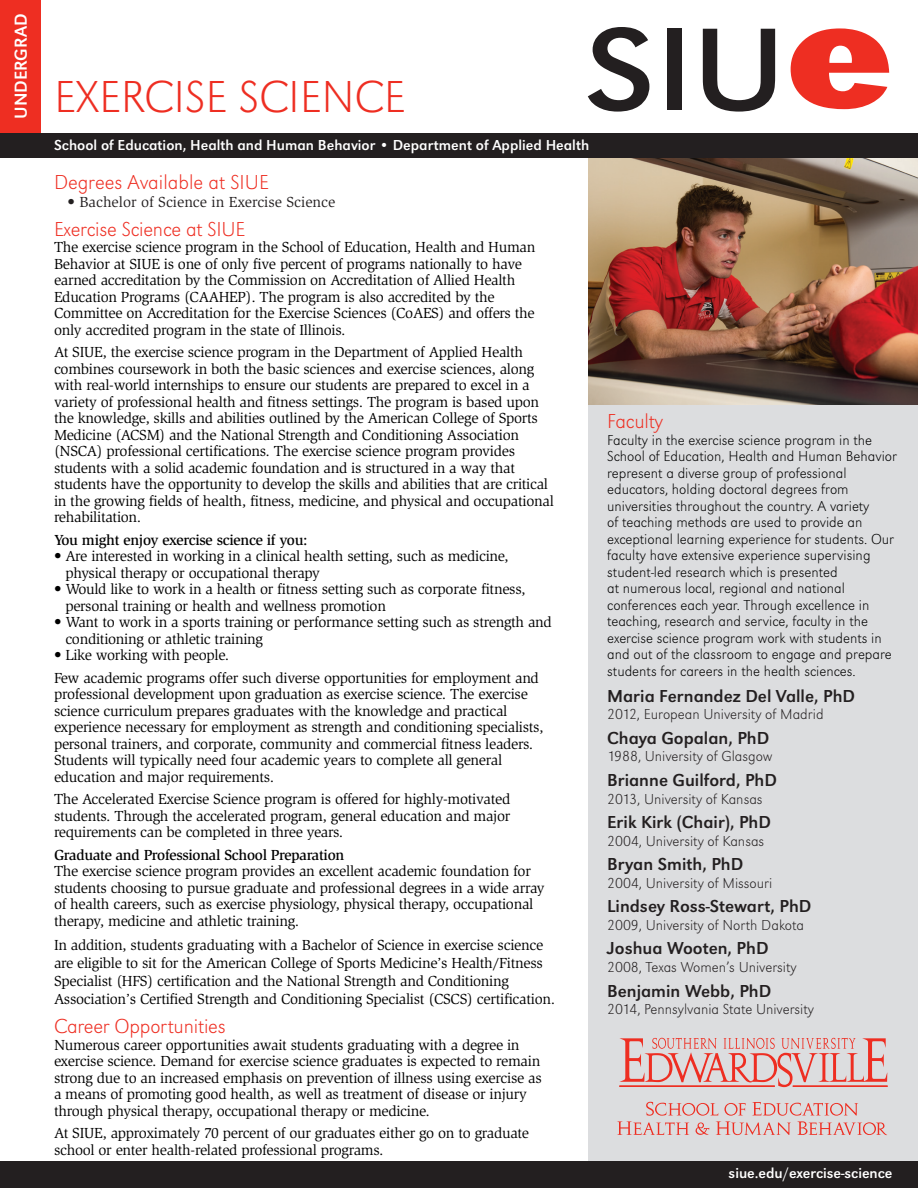
<style>
.page{position:relative;width:918px;height:1188px;background:#fff}
.page>*{position:absolute;margin:0;border:0;box-sizing:border-box;transform-origin:0 0}
.t1{font:46.5px "URW Grotesk T Extr Ligh";color:#ee2e22}
.t2{font:21px "URW Grotesk T Extr Ligh";letter-spacing:-.01em;color:#ee2e22}
.t3{font:18px "URW Grotesk T";color:#231f20}
.t4{font:18px "URW Grotesk T";color:#fff}
.t5{font:15px/16.5px "Slimbach";letter-spacing:-.02em;color:#000}
.t6{font:15px/16.5px "URW Grotesk T Extr Ligh";color:#000}
.t7{font:15px "URW Grotesk T Extr Ligh";color:#231f20}
.t8{font:15px "URW Grotesk T";color:#fff}
.t9{font:500 15px "Slimbach";letter-spacing:-.02em;color:#000}
.t10{font:15px "Slimbach";color:#231f20}
</style>
<div class="page">
<div style="left:0;top:0;width:40px;height:136px;background:#ee2e22"></div>
<div style="left:589px;top:383px;width:329px;height:789px;background:#dcdddf"></div>
<img style="left:589px;top:158px;width:329px;height:246px">
<div style="left:0;top:134px;width:918px;height:24px;background:#231f20"></div>
<svg style="left:588px;top:27px;width:61px;height:85px"></svg>
<div style="left:668px;top:29px;width:14px;height:81px;background:#231f20"></div>
<svg style="left:703px;top:29px;width:72px;height:83px"></svg>
<svg style="left:791px;top:28px;width:98px;height:81px"></svg>
<div style="left:0;top:1161px;width:918px;height:27px;background:#231f20"></div>
<hr style="left:793px;top:1085px;width:95px;height:2px;background:#ee2e22">
<svg style="left:619px;top:1038px;width:268px;height:49px"></svg>
<svg style="left:617px;top:1102px;width:270px;height:33px"></svg>
<p class="t4" style="left:11px;top:119px;width:107px;rotate:-90deg">UNDERGRAD</p>
<h1 class="t1" style="left:54px;top:71px;width:353px">EXERCISE SCIENCE</h1>
<p class="t8" style="left:54px;top:136px;width:537px">School of Education, Health and Human Behavior • Department of Applied Health</p>
<h2 class="t2" style="left:54px;top:170px;width:216px">Degrees Available at SIUE</h2>
<p class="t10" style="left:68px;top:193px;width:269px">• Bachelor of Science in Exercise Science</p>
<h2 class="t2" style="left:54px;top:217px;width:193px">Exercise Science at SIUE</h2>
<p class="t5" style="left:54px;top:239px;width:483px">The exercise science program in the School of Education, Health and Human Behavior at SIUE is one of only five percent of programs nationally to have earned accreditation by the Commission on Accreditation of Allied Health Education Programs (CAAHEP). The program is also accredited by the Committee on Accreditation for the Exercise Sciences (CoAES) and offers the only accredited program in the state of Illinois.</p>
<p class="t5" style="left:54px;top:344px;width:501px">At SIUE, the exercise science program in the Department of Applied Health combines coursework in both the basic sciences and exercise sciences, along with real-world internships to ensure our students are prepared to excel in a variety of professional health and fitness settings. The program is based upon the knowledge, skills and abilities outlined by the American College of Sports Medicine (ACSM) and the National Strength and Conditioning Association (NSCA) professional certifications. The exercise science program provides students with a solid academic foundation and is structured in a way that students have the opportunity to develop the skills and abilities that are critical in the growing fields of health, fitness, medicine, and physical and occupational rehabilitation.</p>
<p class="t9" style="left:54px;top:531px;width:255px">You might enjoy exercise science if you:</p>
<p class="t5" style="left:65px;top:548px;width:445px;text-indent:-11px">• Are interested in working in a clinical health setting, such as medicine, physical therapy or occupational therapy</p>
<p class="t5" style="left:65px;top:581px;width:462px;text-indent:-11px">• Would like to work in a health or fitness setting such as corporate fitness, personal training or health and wellness promotion</p>
<p class="t5" style="left:65px;top:614px;width:488px;text-indent:-11px">• Want to work in a sports training or performance setting such as strength and conditioning or athletic training</p>
<p class="t5" style="left:54px;top:644px;width:486px;line-height:22.5px">• Like working with people.<br>Few academic programs offer such diverse opportunities for employment and</p>
<p class="t5" style="left:54px;top:686px;width:491px">professional development upon graduation as exercise science. The exercise science curriculum prepares graduates with the knowledge and practical experience necessary for employment as strength and conditioning specialists, personal trainers, and corporate, community and commercial fitness leaders.<br>Students will typically need four academic years to complete all general education and major requirements.</p>
<p class="t5" style="left:54px;top:791px;width:458px;text-align:justify">The Accelerated Exercise Science program is offered for highly-motivated students. Through the accelerated program, general education and major requirements can be completed in three years.</p>
<p class="t9" style="left:54px;top:846px;width:292px">Graduate and Professional School Preparation</p>
<p class="t5" style="left:54px;top:863px;width:492px">The exercise science program provides an excellent academic foundation for students choosing to pursue graduate and professional degrees in a wide array of health careers, such as exercise physiology, physical therapy, occupational therapy, medicine and athletic training.</p>
<p class="t5" style="left:54px;top:936px;width:503px;line-height:18px">In addition, students graduating with a Bachelor of Science in exercise science are eligible to sit for the American College of Sports Medicine’s Health/Fitness Specialist (HFS) certification and the National Strength and Conditioning Association’s Certified Strength and Conditioning Specialist (CSCS) certification.</p>
<h2 class="t2" style="left:54px;top:1014px;width:173px">Career Opportunities</h2>
<p class="t5" style="left:54px;top:1036px;width:489px">Numerous career opportunities await students graduating with a degree in exercise science. Demand for exercise science graduates is expected to remain strong due to an increased emphasis on prevention of illness using exercise as a means of promoting good health, as well as treatment of disease or injury through physical therapy, occupational therapy or medicine.</p>
<p class="t5" style="left:54px;top:1125px;width:477px">At SIUE, approximately 70 percent of our graduates either go on to graduate school or enter health-related professional programs.</p>
<h2 class="t2" style="left:607px;top:409px;width:58px">Faculty</h2>
<p class="t6" style="left:607px;top:432px;width:291px">Faculty in the exercise science program in the School of Education, Health and Human Behavior represent a diverse group of professional educators, holding doctoral degrees from universities throughout the country. A variety<br>of teaching methods are used to provide an exceptional learning experience for students. Our faculty have extensive experience supervising student-led research which is presented<br>at numerous local, regional and national conferences each year. Through excellence in teaching, research and service, faculty in the exercise science program work with students in and out of the classroom to engage and prepare students for careers in the health sciences.</p>
<p class="t3" style="left:607px;top:685px;width:249px">Maria Fernandez Del Valle, PhD</p>
<p class="t7" style="left:607px;top:706px;width:218px">2012, European University of Madrid</p>
<p class="t3" style="left:607px;top:727px;width:164px">Chaya Gopalan, PhD</p>
<p class="t7" style="left:607px;top:748px;width:167px">1988, University of Glasgow</p>
<p class="t3" style="left:607px;top:770px;width:171px">Brianne Guilford, PhD</p>
<p class="t7" style="left:607px;top:790px;width:157px">2013, University of Kansas</p>
<p class="t3" style="left:607px;top:812px;width:165px">Erik Kirk (Chair), PhD</p>
<p class="t7" style="left:607px;top:832px;width:159px">2004, University of Kansas</p>
<p class="t3" style="left:607px;top:854px;width:138px">Bryan Smith, PhD</p>
<p class="t7" style="left:607px;top:874px;width:167px">2004, University of Missouri</p>
<p class="t3" style="left:607px;top:896px;width:206px">Lindsey Ross-Stewart, PhD</p>
<p class="t7" style="left:607px;top:917px;width:198px">2009, University of North Dakota</p>
<p class="t3" style="left:607px;top:938px;width:163px">Joshua Wooten, PhD</p>
<p class="t7" style="left:607px;top:959px;width:191px">2008, Texas Women’s University</p>
<p class="t3" style="left:607px;top:980px;width:166px">Benjamin Webb, PhD</p>
<p class="t7" style="left:607px;top:1001px;width:208px">2014, Pennsylvania State University</p>
<p class="t8" style="left:729px;top:1165px;width:165px">siue.edu/exercise-science</p>
</div>
